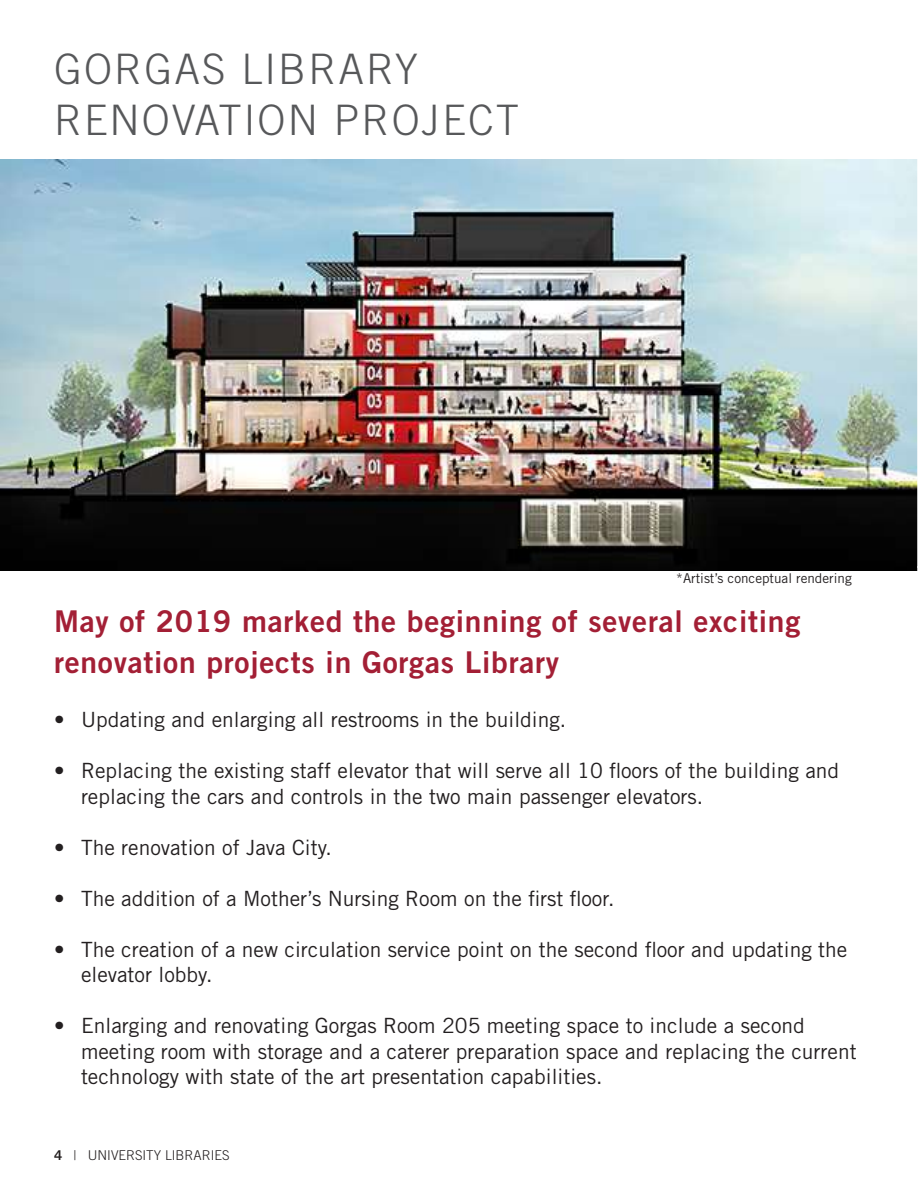
<style>
.page{position:relative;width:918px;height:1188px;background:#fff}
.page>*{position:absolute;margin:0;border:0;box-sizing:border-box;transform-origin:0 0}
.t1{font:300 42px/51px "Trade Gothic LT Std";letter-spacing:.05em;color:#57585a}
.t2{font:30px/40.5px "Trade Gothic LT Std Bd 2";letter-spacing:.025em;color:#a31f35}
.t3{font:21px/25.5px "Trade Gothic LT Std";color:#231f20}
.t4{font:13.5px "Trade Gothic LT Std";color:#231f20}
.t5{font:300 13.5px "Trade Gothic LT Std";color:#231f20}
.s1{font-family:"Trade Gothic LT Std Bd 2";font-weight:400}
</style>
<div class="page">
<img style="left:0;top:160px;width:917px;height:410px">
<svg style="left:917px;top:322px;width:1px;height:249px"></svg>
<h1 class="t1" style="left:54px;top:43px;width:467px">GORGAS LIBRARY<br>RENOVATION PROJECT</h1>
<p class="t4" style="left:676px;top:570px;width:177px">*Artist’s conceptual rendering</p>
<h2 class="t2" style="left:54px;top:601px;width:748px">May of 2019 marked the beginning of several exciting renovation projects in Gorgas Library</h2>
<p class="t3" style="left:54px;top:707px;width:514px">• Updating and enlarging all restrooms in the building.</p>
<p class="t3" style="left:81px;top:758px;width:760px;text-indent:-27px">• Replacing the existing staff elevator that will serve all 10 floors of the building and replacing the cars and controls in the two main passenger elevators.</p>
<p class="t3" style="left:54px;top:834px;width:279px">• The renovation of Java City.</p>
<p class="t3" style="left:54px;top:885px;width:562px">• The addition of a Mother’s Nursing Room on the first floor.</p>
<p class="t3" style="left:81px;top:936px;width:768px;text-indent:-27px">• The creation of a new circulation service point on the second floor and updating the elevator lobby.</p>
<p class="t3" style="left:81px;top:1013px;width:777px;text-indent:-27px">• Enlarging and renovating Gorgas Room 205 meeting space to include a second meeting room with storage and a caterer preparation space and replacing the current technology with state of the art presentation capabilities.</p>
<p class="t5" style="left:54px;top:1147px;width:177px"><span class="s1">4</span> | UNIVERSITY LIBRARIES</p>
</div>
